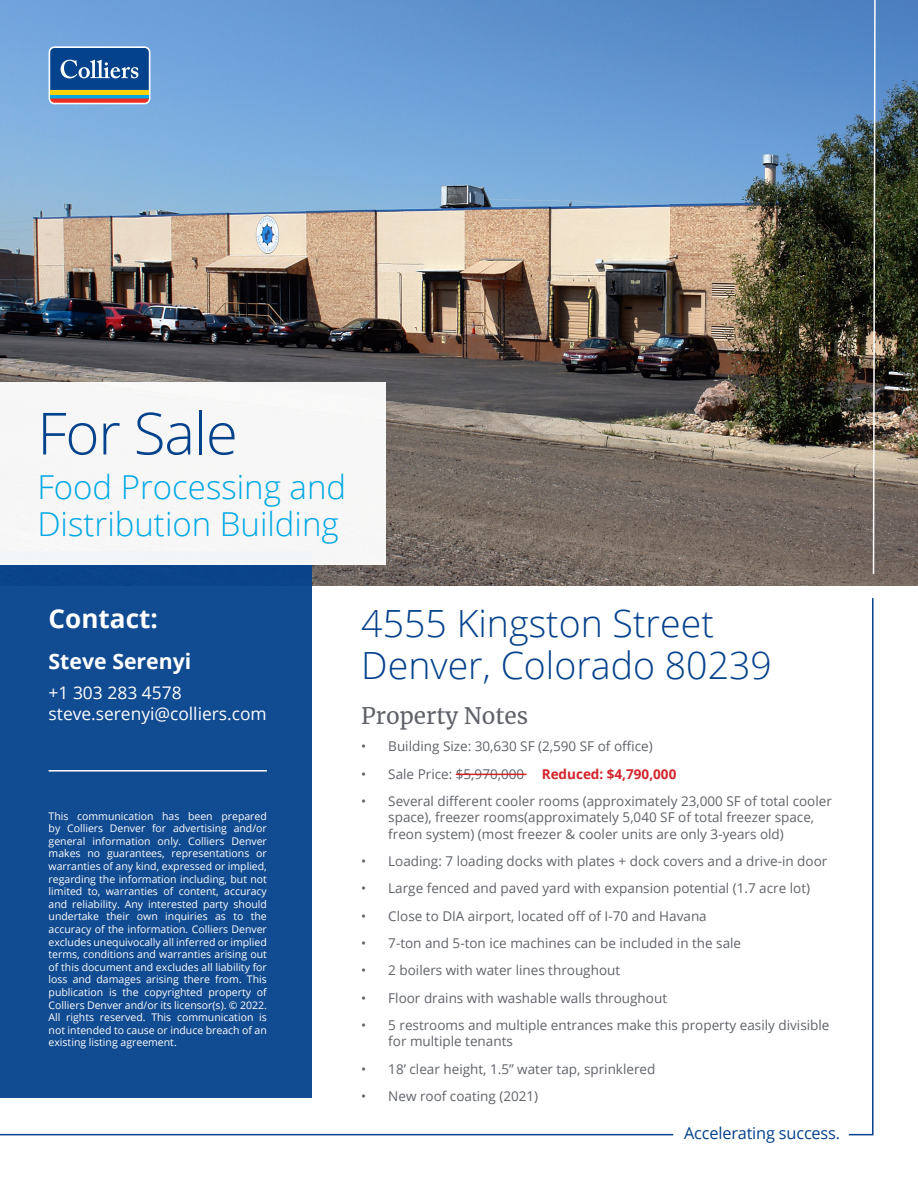
<style>
.page{position:relative;width:918px;height:1188px;background:#fff}
.page>*{position:absolute;margin:0;border:0;box-sizing:border-box;transform-origin:0 0}
.t1{font:300 58.2px "Open Sans";letter-spacing:-.02em;color:#05428c}
.t2{font:300 37.5px "Open Sans";color:#05428c}
.t3{font:300 33px "Open Sans";color:#00a8e4}
.t4{font:700 26.1px "Open Sans";color:#fff}
.t5{font:22.5px "Merriweather";color:#5f6369}
.t6{font:700 21.3px "Open Sans";color:#fff}
.t7{font:17.4px "Open Sans";color:#fff}
.t8{font:16.35px "Open Sans";letter-spacing:-.01em;color:#05428c}
.t9{font:13.5px/16.5px "Open Sans";color:#5f6369}
.t10{font:700 13.5px "Open Sans";color:#d1232a}
.t11{font:10.5px/12.6px "Open Sans";color:#fff;text-align:justify}
</style>
<div class="page">
<img style="left:0;top:0;width:918px;height:586px">
<svg style="left:848px;top:598px;width:26px;height:538px"></svg>
<hr style="left:0;top:1134px;width:673px;height:1px;background:#05428c">
<img style="left:872px;top:0;width:5px;height:575px">
<div style="left:0;top:551px;width:312px;height:546px;background:#114b91"></div>
<div style="left:0;top:382px;width:386px;height:183px;background:#f7f7f7"></div>
<div style="left:49px;top:46px;width:101px;height:58px;background:#fff;border-radius:6px"></div>
<svg style="left:50px;top:94px;width:99px;height:4px"></svg>
<hr style="left:50px;top:90px;width:99px;height:4px;background:#fed503">
<svg style="left:50px;top:98px;width:99px;height:5px"></svg>
<svg style="left:50px;top:48px;width:99px;height:42px"></svg>
<hr style="left:49px;top:770px;width:218px;height:2px;background:#fff">
<hr style="left:456px;top:774px;width:70px;height:1px;background:#d1232a">
<p class="t1" style="left:37px;top:393px;width:202px">For Sale</p>
<p class="t3" style="left:37px;top:464px;width:310px">Food Processing and</p>
<p class="t3" style="left:37px;top:502px;width:303px">Distribution Building</p>
<p class="t4" style="left:49px;top:600px;width:111px">Contact:</p>
<p class="t6" style="left:49px;top:646px;width:144px">Steve Serenyi</p>
<p class="t7" style="left:49px;top:681px;width:135px">+1 303 283 4578</p>
<p class="t7" style="left:49px;top:702px;width:220px">steve.serenyi@colliers.com</p>
<p class="t11" style="left:49px;top:809px;width:220px">This communication has been prepared by Colliers Denver for advertising and/or general information only. Colliers Denver makes no guarantees, representations or warranties of any kind, expressed or implied, regarding the information including, but not limited to, warranties of content, accuracy and reliability. Any interested party should undertake their own inquiries as to the accuracy of the information. Colliers Denver excludes unequivocally all inferred or implied terms, conditions and warranties arising out of this document and excludes all liability for loss and damages arising there from. This publication is the copyrighted property of Colliers Denver and/or its licensor(s). © 2022.<br>All rights reserved. This communication is not intended to cause or induce breach of an existing listing agreement.</p>
<p class="t2" style="left:361px;top:597px;width:354px">4555 Kingston Street</p>
<p class="t2" style="left:361px;top:639px;width:412px">Denver, Colorado 80239</p>
<p class="t5" style="left:361px;top:700px;width:169px">Property Notes</p>
<p class="t9" style="left:361px;top:738px;width:293px">• Building Size: 30,630 SF (2,590 SF of office)</p>
<p class="t9" style="left:361px;top:765px;width:164px">• Sale Price: $5,970,000</p>
<p class="t10" style="left:542px;top:764px;width:136px">Reduced: $4,790,000</p>
<p class="t9" style="left:388px;top:792px;width:445px;text-indent:-27px">• Several different cooler rooms (approximately 23,000 SF of total cooler space), freezer rooms(approximately 5,040 SF of total freezer space, freon system) (most freezer &amp; cooler units are only 3-years old)</p>
<p class="t9" style="left:361px;top:853px;width:468px">• Loading: 7 loading docks with plates + dock covers and a drive-in door</p>
<p class="t9" style="left:361px;top:880px;width:450px">• Large fenced and paved yard with expansion potential (1.7 acre lot)</p>
<p class="t9" style="left:361px;top:907px;width:347px">• Close to DIA airport, located off of I-70 and Havana</p>
<p class="t9" style="left:361px;top:935px;width:381px">• 7-ton and 5-ton ice machines can be included in the sale</p>
<p class="t9" style="left:361px;top:962px;width:260px">• 2 boilers with water lines throughout</p>
<p class="t9" style="left:361px;top:989px;width:307px">• Floor drains with washable walls throughout</p>
<p class="t9" style="left:388px;top:1016px;width:443px;text-indent:-27px">• 5 restrooms and multiple entrances make this property easily divisible for multiple tenants</p>
<p class="t9" style="left:361px;top:1060px;width:296px">• 18’ clear height, 1.5” water tap, sprinklered</p>
<p class="t9" style="left:361px;top:1088px;width:179px">• New roof coating (2021)</p>
<p class="t8" style="left:684px;top:1122px;width:158px">Accelerating success.</p>
</div>
